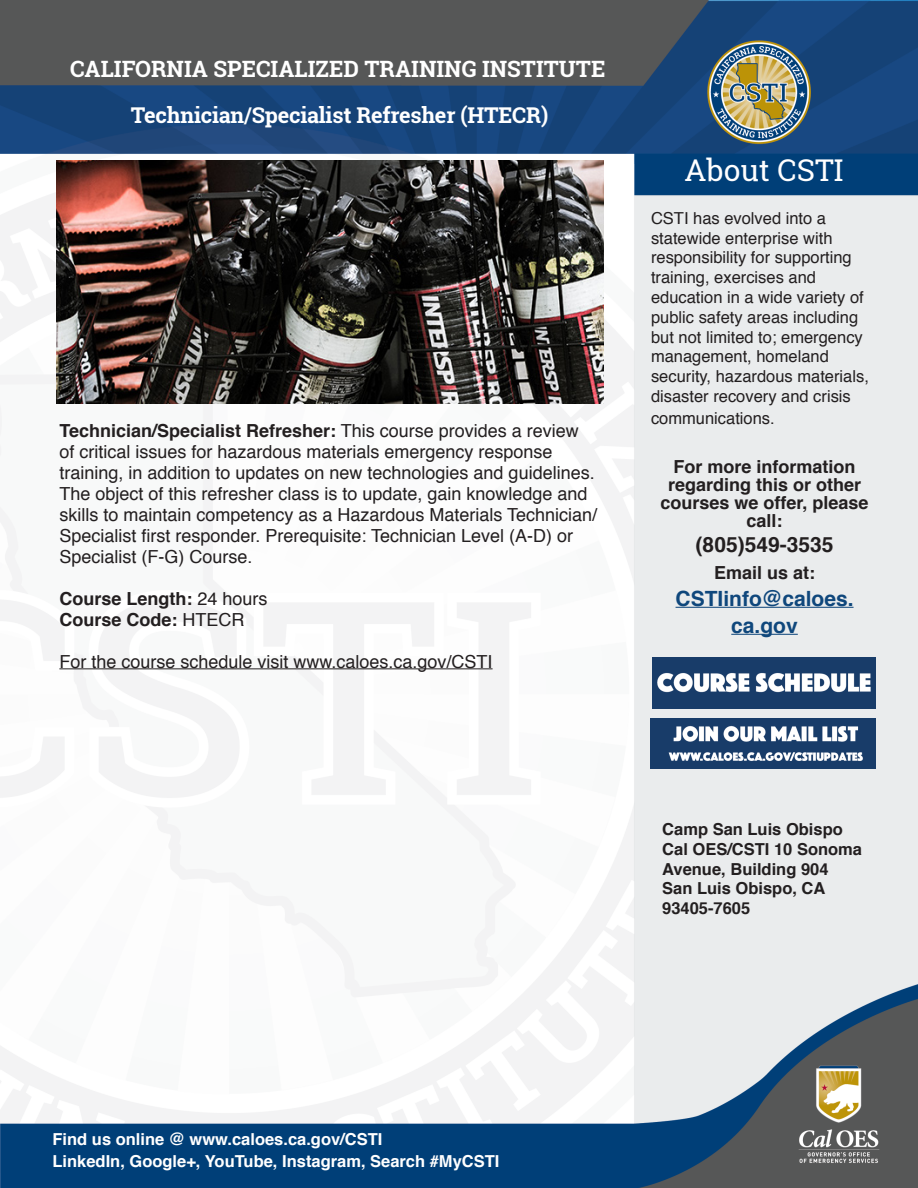
<style>
.page{position:relative;width:918px;height:1188px;background:#fff}
.page>*{position:absolute;margin:0;border:0;box-sizing:border-box;transform-origin:0 0}
.t1{font:30px "Roboto Slab";color:#fff}
.t2{font:700 22.5px "Roboto Slab";color:#fff}
.t3{font:700 21.75px "Roboto Slab";letter-spacing:-.01em;color:#fff}
.t4{font:700 21px/27px "Helvetica";color:#0f477c;text-align:center}
.t5{font:700 21px "Helvetica";color:#231f20}
.t6{font:18px/21px "Helvetica";color:#231f20}
.t7{font:700 18px/18px "Helvetica";color:#231f20;text-align:center}
.t8{font:16.5px/19.8px "Helvetica";color:#231f20}
.t9{font:700 16.5px/21.6px "Helvetica";color:#fff}
.t10{font:700 16.5px/19.8px "Helvetica";color:#231f20}
.s1{font-weight:700}
.s2{font-weight:400}
</style>
<div class="page">
<img style="left:0;top:0;width:918px;height:1188px">
<img style="left:56px;top:160px;width:548px;height:243px">
<hr style="left:59px;top:668px;width:434px;height:1px;background:#231f20">
<hr style="left:676px;top:607px;width:178px;height:1px;background:#0f477c">
<hr style="left:731px;top:634px;width:67px;height:1px;background:#0f477c">
<img style="left:652px;top:657px;width:223px;height:51px">
<img style="left:651px;top:718px;width:225px;height:51px">
<p class="t2" style="left:70px;top:54px;width:537px">CALIFORNIA SPECIALIZED TRAINING INSTITUTE</p>
<p class="t3" style="left:131px;top:100px;width:419px">Technician/Specialist Refresher (HTECR)</p>
<p class="t6" style="left:59px;top:420px;width:539px"><span class="s1">Technician/Specialist Refresher:</span> This course provides a review of critical issues for hazardous materials emergency response training, in addition to updates on new technologies and guidelines.<br>The object of this refresher class is to update, gain knowledge and skills to maintain competency as a Hazardous Materials Technician/ Specialist first responder. Prerequisite: Technician Level (A-D) or Specialist (F-G) Course.</p>
<p class="t7" style="left:59px;top:589px;width:210px">Course Length: <span class="s2">24 hours</span></p>
<p class="t7" style="left:59px;top:610px;width:187px">Course Code: <span class="s2">HTECR</span></p>
<p class="t6" style="left:59px;top:651px;width:435px">For the course schedule visit www.caloes.ca.gov/CSTI</p>
<p class="t1" style="left:685px;top:150px;width:160px">About CSTI</p>
<p class="t8" style="left:651px;top:209px;width:219px">CSTI has evolved into a statewide enterprise with responsibility for supporting training, exercises and education in a wide variety of public safety areas including but not limited to; emergency management, homeland security, hazardous materials, disaster recovery and crisis</p>
<p class="t8" style="left:651px;top:408px;width:125px">communications.</p>
<p class="t7" style="left:674px;top:457px;width:184px">For more information</p>
<p class="t7" style="left:668px;top:475px;width:195px">regarding this or other</p>
<p class="t7" style="left:660px;top:493px;width:210px">courses we offer, please call:</p>
<p class="t5" style="left:696px;top:527px;width:139px">(805)549-3535</p>
<p class="t7" style="left:714px;top:564px;width:103px">Email us at:</p>
<p class="t4" style="left:676px;top:585px;width:180px">CSTIinfo@caloes. ca.gov</p>
<p class="t10" style="left:662px;top:819px;width:182px">Camp San Luis Obispo</p>
<p class="t10" style="left:662px;top:839px;width:201px">Cal OES/CSTI 10 Sonoma<br>Avenue, Building 904</p>
<p class="t10" style="left:662px;top:879px;width:165px">San Luis Obispo, CA<br>93405-7605</p>
<p class="t9" style="left:52px;top:1129px;width:448px">Find us online @ www.caloes.ca.gov/CSTI<br>LinkedIn, Google+, YouTube, Instagram, Search #MyCSTI</p>
</div>
